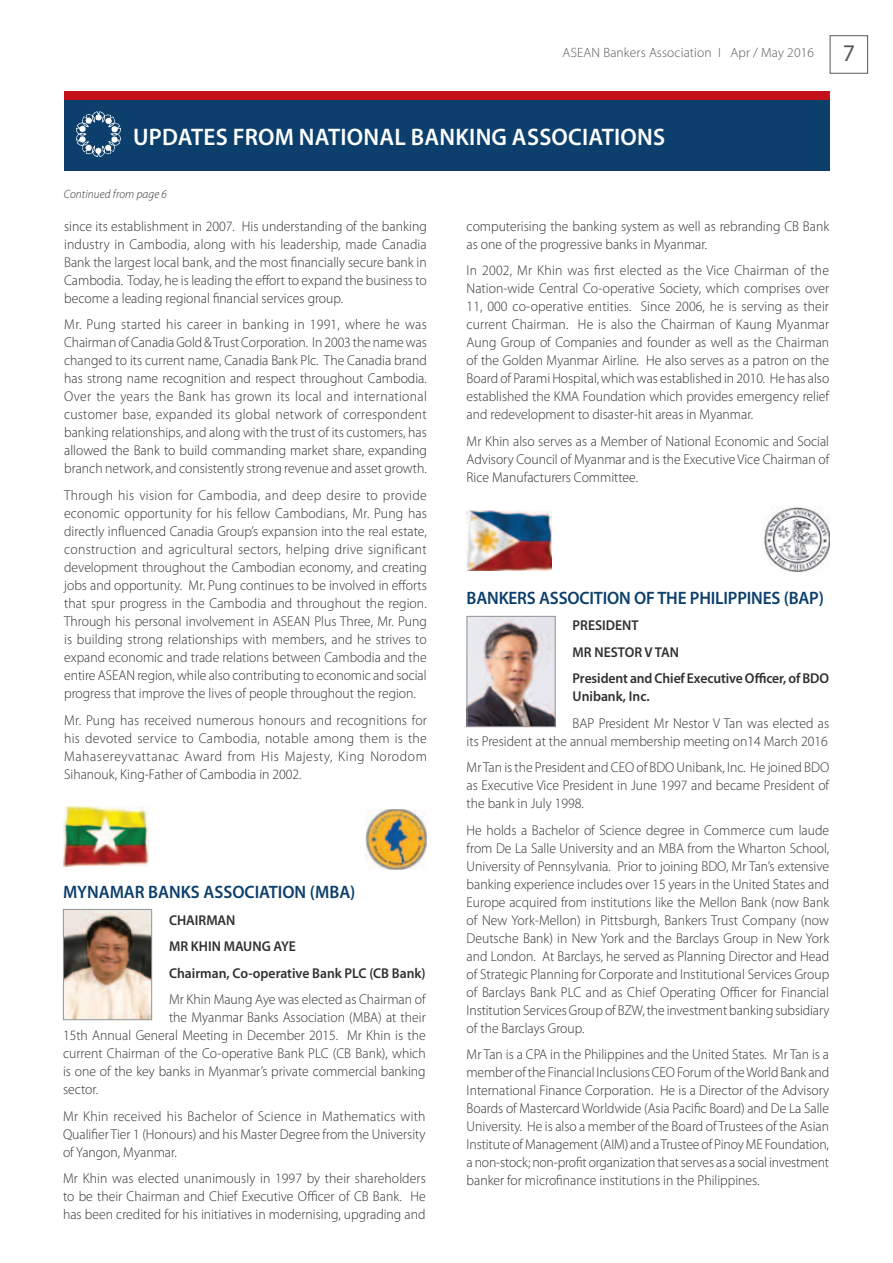
<style>
.page{position:relative;width:893px;height:1263px;background:#fff}
.page>*{position:absolute;margin:0;border:0;box-sizing:border-box;transform-origin:0 0}
.t1{font:600 24px "Myriad Pro";letter-spacing:.01em;color:#fff}
.t2{font:600 18px "Myriad Pro";letter-spacing:-.01em;color:#0c3f6c;scale:.96 1}
.t3{font:300 14.25px/18px "Myriad Pro";color:#312f30;text-align:justify;scale:.96 1}
.t4{font:600 14.25px/26.5px "Myriad Pro";color:#312f30;scale:.96 1}
.t5{font:300 13.5px "Myriad Pro";letter-spacing:.01em;color:#57585a}
.t6{font:italic 300 12px "Myriad Pro";letter-spacing:.01em;color:#312f30;scale:.96 1}
.s1{font-family:"Myriad";font-weight:400;font-size:24px}
</style>
<div class="page">
<div style="left:830px;top:35px;width:38px;height:39px;border:1px solid #57585a"></div>
<div style="left:64px;top:100px;width:766px;height:71px;background:#0c3f6c"></div>
<img style="left:76px;top:111px;width:44px;height:46px">
<div style="left:64px;top:91px;width:766px;height:9px;background:#c4121a"></div>
<img style="left:64px;top:806px;width:84px;height:60px">
<img style="left:467px;top:511px;width:84px;height:60px">
<img style="left:366px;top:809px;width:61px;height:60px">
<img style="left:762px;top:506px;width:68px;height:66px">
<img style="left:65px;top:911px;width:85px;height:107px">
<div style="left:63px;top:909px;width:89px;height:111px;border:1px solid #939598"></div>
<img style="left:469px;top:618px;width:85px;height:107px">
<div style="left:467px;top:616px;width:89px;height:111px;border:1px solid #939598"></div>
<p class="t5" style="left:563px;top:48px;width:294px">ASEAN Bankers Association I Apr / May 2016 <span class="s1">7</span></p>
<h1 class="t1" style="left:133px;top:128px;width:534px">UPDATES FROM NATIONAL BANKING ASSOCIATIONS</h1>
<p class="t6" style="left:64px;top:189px;width:109px">Continued from page 6</p>
<p class="t3" style="left:64px;top:219px;width:379px">since its establishment in 2007. His understanding of the banking industry in Cambodia, along with his leadership, made Canadia Bank the largest local bank, and the most financially secure bank in Cambodia. Today, he is leading the effort to expand the business to become a leading regional financial services group.</p>
<p class="t3" style="left:64px;top:317px;width:379px">Mr. Pung started his career in banking in 1991, where he was Chairman of Canadia Gold &amp; Trust Corporation. In 2003 the name was changed to its current name, Canadia Bank Plc. The Canadia brand has strong name recognition and respect throughout Cambodia.<br>Over the years the Bank has grown its local and international customer base, expanded its global network of correspondent banking relationships, and along with the trust of its customers, has allowed the Bank to build commanding market share, expanding branch network, and consistently strong revenue and asset growth.</p>
<p class="t3" style="left:64px;top:488px;width:379px">Through his vision for Cambodia, and deep desire to provide economic opportunity for his fellow Cambodians, Mr. Pung has directly influenced Canadia Group’s expansion into the real estate, construction and agricultural sectors, helping drive significant development throughout the Cambodian economy, and creating jobs and opportunity. Mr. Pung continues to be involved in efforts that spur progress in the Cambodia and throughout the region.<br>Through his personal involvement in ASEAN Plus Three, Mr. Pung is building strong relationships with members, and he strives to expand economic and trade relations between Cambodia and the entire ASEAN region, while also contributing to economic and social progress that improve the lives of people throughout the region.</p>
<p class="t3" style="left:64px;top:712px;width:379px">Mr. Pung has received numerous honours and recognitions for his devoted service to Cambodia, notable among them is the Mahasereyvattanac Award from His Majesty, King Norodom Sihanouk, King-Father of Cambodia in 2002.</p>
<p class="t2" style="left:63px;top:885px;width:306px">MYNAMAR BANKS ASSOCIATION (MBA)</p>
<p class="t4" style="left:169px;top:908px;width:269px">CHAIRMAN<br>MR KHIN MAUNG AYE<br>Chairman, Co-operative Bank PLC (CB Bank)</p>
<p class="t3" style="left:169px;top:992px;width:269px">Mr Khin Maung Aye was elected as Chairman of</p>
<p class="t3" style="left:169px;top:1010px;width:269px">the Myanmar Banks Association (MBA) at their</p>
<p class="t3" style="left:63px;top:1028px;width:379px">15th Annual General Meeting in December 2015. Mr Khin is the</p>
<p class="t3" style="left:63px;top:1046px;width:379px">current Chairman of the Co-operative Bank PLC (CB Bank), which</p>
<p class="t3" style="left:63px;top:1064px;width:379px">is one of the key banks in Myanmar’s private commercial banking</p>
<p class="t3" style="left:63px;top:1082px;width:38px">sector.</p>
<p class="t3" style="left:63px;top:1108px;width:379px">Mr Khin received his Bachelor of Science in Mathematics with Qualifier Tier 1 (Honours) and his Master Degree from the University of Yangon, Myanmar.</p>
<p class="t3" style="left:63px;top:1171px;width:379px">Mr Khin was elected unanimously in 1997 by their shareholders to be their Chairman and Chief Executive Officer of CB Bank. He has been credited for his initiatives in modernising, upgrading and</p>
<p class="t3" style="left:467px;top:219px;width:379px">computerising the banking system as well as rebranding CB Bank as one of the progressive banks in Myanmar.</p>
<p class="t3" style="left:467px;top:263px;width:379px">In 2002, Mr Khin was first elected as the Vice Chairman of the Nation-wide Central Co-operative Society, which comprises over 11, 000 co-operative entities. Since 2006, he is serving as their current Chairman. He is also the Chairman of Kaung Myanmar Aung Group of Companies and founder as well as the Chairman of the Golden Myanmar Airline. He also serves as a patron on the Board of Parami Hospital, which was established in 2010. He has also established the KMA Foundation which provides emergency relief and redevelopment to disaster-hit areas in Myanmar.</p>
<p class="t3" style="left:467px;top:434px;width:379px">Mr Khin also serves as a Member of National Economic and Social Advisory Council of Myanmar and is the Executive Vice Chairman of Rice Manufacturers Committee.</p>
<p class="t2" style="left:467px;top:591px;width:374px">BANKERS ASSOCITION OF THE PHILIPPINES (BAP)</p>
<p class="t4" style="left:573px;top:614px;width:269px">PRESIDENT<br>MR NESTOR V TAN<br>President and Chief Executive Officer, of BDO</p>
<p class="t4" style="left:573px;top:685px;width:82px">Unibank, Inc.</p>
<p class="t3" style="left:467px;top:715px;width:379px;text-align:right">BAP President Mr Nestor V Tan was elected as<br>its President at the annual membership meeting on14 March 2016</p>
<p class="t3" style="left:467px;top:760px;width:379px">Mr Tan is the President and CEO of BDO Unibank, Inc. He joined BDO as Executive Vice President in June 1997 and became President of the bank in July 1998.</p>
<p class="t3" style="left:467px;top:822px;width:379px">He holds a Bachelor of Science degree in Commerce cum laude from De La Salle University and an MBA from the Wharton School, University of Pennsylvania. Prior to joining BDO, Mr Tan’s extensive banking experience includes over 15 years in the United States and Europe acquired from institutions like the Mellon Bank (now Bank of New York-Mellon) in Pittsburgh, Bankers Trust Company (now Deutsche Bank) in New York and the Barclays Group in New York and London. At Barclays, he served as Planning Director and Head of Strategic Planning for Corporate and Institutional Services Group of Barclays Bank PLC and as Chief Operating Officer for Financial Institution Services Group of BZW, the investment banking subsidiary of the Barclays Group.</p>
<p class="t3" style="left:467px;top:1047px;width:379px">Mr Tan is a CPA in the Philippines and the United States. Mr Tan is a member of the Financial Inclusions CEO Forum of the World Bank and International Finance Corporation. He is a Director of the Advisory Boards of Mastercard Worldwide (Asia Pacific Board) and De La Salle University. He is also a member of the Board of Trustees of the Asian Institute of Management (AIM) and a Trustee of Pinoy ME Foundation, a non-stock; non-profit organization that serves as a social investment banker for microfinance institutions in the Philippines.</p>
</div>
